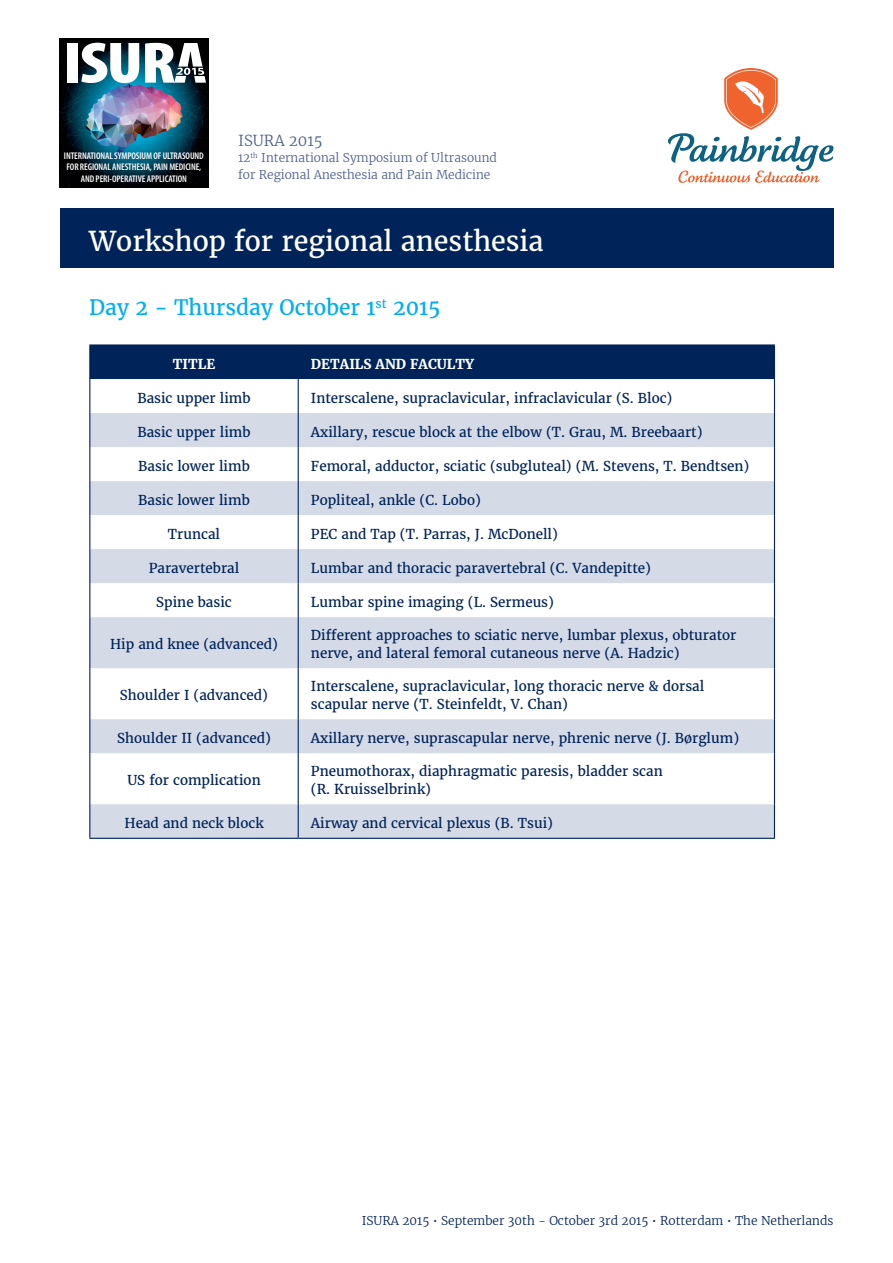
<style>
.page{position:relative;width:893px;height:1263px;background:#fff}
.page>*{position:absolute;margin:0;border:0;box-sizing:border-box;transform-origin:0 0}
.t1{font:27px "Merriweather";color:#fff}
.t2{font:21px "Merriweather";color:#00aeef}
.t3{font:300 15px "Merriweather";color:#4c608d}
.t4{font:13.5px/18px "Merriweather";color:#002359}
.t5{font:700 13.5px "Merriweather";color:#fff}
.t6{font:300 12px/16.5px "Merriweather";color:#4c608d}
.t7{font:300 12px "Merriweather";color:#002359}
.t8{font:600 condensed 9.6px/11.6px "Myriad Pro";letter-spacing:-.01em;color:#fff;text-align:center}
</style>
<div class="page">
<div style="left:60px;top:208px;width:773px;height:60px;background:#002359"></div>
<img style="left:60px;top:38px;width:148px;height:149px">
<div style="left:90px;top:346px;width:684px;height:33px;background:#002359"></div>
<svg style="left:90px;top:413px;width:684px;height:425px;fill:#d5dae7"></svg>
<hr style="left:89px;top:344px;width:209px;height:2px;background:#002359">
<hr style="left:89px;top:346px;width:1px;height:33px;background:#002359">
<hr style="left:298px;top:344px;width:477px;height:2px;background:#002359">
<hr style="left:298px;top:346px;width:1px;height:33px;background:#002359">
<hr style="left:774px;top:346px;width:1px;height:33px;background:#002359">
<hr style="left:89px;top:379px;width:1px;height:34px;background:#002359">
<hr style="left:298px;top:379px;width:1px;height:34px;background:#002359">
<hr style="left:774px;top:379px;width:1px;height:34px;background:#002359">
<hr style="left:89px;top:413px;width:1px;height:34px;background:#002359">
<hr style="left:298px;top:413px;width:1px;height:34px;background:#002359">
<hr style="left:774px;top:413px;width:1px;height:34px;background:#002359">
<hr style="left:89px;top:447px;width:1px;height:34px;background:#002359">
<hr style="left:298px;top:447px;width:1px;height:34px;background:#002359">
<hr style="left:774px;top:447px;width:1px;height:34px;background:#002359">
<hr style="left:89px;top:481px;width:1px;height:34px;background:#002359">
<hr style="left:298px;top:481px;width:1px;height:34px;background:#002359">
<hr style="left:774px;top:481px;width:1px;height:34px;background:#002359">
<hr style="left:89px;top:515px;width:1px;height:34px;background:#002359">
<hr style="left:298px;top:515px;width:1px;height:34px;background:#002359">
<hr style="left:774px;top:515px;width:1px;height:34px;background:#002359">
<hr style="left:89px;top:549px;width:1px;height:34px;background:#002359">
<hr style="left:298px;top:549px;width:1px;height:34px;background:#002359">
<hr style="left:774px;top:549px;width:1px;height:34px;background:#002359">
<hr style="left:89px;top:583px;width:1px;height:34px;background:#002359">
<hr style="left:298px;top:583px;width:1px;height:34px;background:#002359">
<hr style="left:774px;top:583px;width:1px;height:34px;background:#002359">
<hr style="left:89px;top:617px;width:1px;height:51px;background:#002359">
<hr style="left:298px;top:617px;width:1px;height:51px;background:#002359">
<hr style="left:774px;top:617px;width:1px;height:51px;background:#002359">
<hr style="left:89px;top:668px;width:1px;height:51px;background:#002359">
<hr style="left:298px;top:668px;width:1px;height:51px;background:#002359">
<hr style="left:774px;top:668px;width:1px;height:51px;background:#002359">
<hr style="left:89px;top:719px;width:1px;height:34px;background:#002359">
<hr style="left:298px;top:719px;width:1px;height:34px;background:#002359">
<hr style="left:774px;top:719px;width:1px;height:34px;background:#002359">
<hr style="left:89px;top:753px;width:1px;height:51px;background:#002359">
<hr style="left:298px;top:753px;width:1px;height:51px;background:#002359">
<hr style="left:774px;top:753px;width:1px;height:51px;background:#002359">
<hr style="left:89px;top:804px;width:1px;height:34px;background:#002359">
<hr style="left:298px;top:804px;width:1px;height:34px;background:#002359">
<hr style="left:774px;top:804px;width:1px;height:34px;background:#002359">
<hr style="left:89px;top:838px;width:209px;height:1px;background:#002359">
<hr style="left:298px;top:838px;width:477px;height:1px;background:#002359">
<svg style="left:668px;top:68px;width:165px;height:115px"></svg>
<p class="t8" style="left:64px;top:150px;width:141px">INTERNATIONAL SYMPOSIUM OF ULTRASOUND<br>FOR REGIONAL ANESTHESIA, PAIN MEDICINE,<br>AND PERI-OPERATIVE APPLICATION</p>
<p class="t3" style="left:238px;top:131px;width:86px">ISURA 2015</p>
<p class="t6" style="left:238px;top:150px;width:260px">12<sup>th</sup> International Symposium of Ultrasound for Regional Anesthesia and Pain Medicine</p>
<h1 class="t1" style="left:89px;top:225px;width:456px">Workshop for regional anesthesia</h1>
<h2 class="t2" style="left:89px;top:294px;width:353px">Day 2 - Thursday October 1<sup>st</sup> 2015</h2>
<p class="t5" style="left:173px;top:355px;width:44px">TITLE</p>
<p class="t5" style="left:311px;top:356px;width:165px">DETAILS AND FACULTY</p>
<p class="t4" style="left:137px;top:389px;width:115px">Basic upper limb</p>
<p class="t4" style="left:311px;top:389px;width:363px">Interscalene, supraclavicular, infraclavicular (S. Bloc)</p>
<p class="t4" style="left:137px;top:423px;width:115px">Basic upper limb</p>
<p class="t4" style="left:311px;top:423px;width:393px">Axillary, rescue block at the elbow (T. Grau, M. Breebaart)</p>
<p class="t4" style="left:138px;top:457px;width:113px">Basic lower limb</p>
<p class="t4" style="left:311px;top:457px;width:440px">Femoral, adductor, sciatic (subgluteal) (M. Stevens, T. Bendtsen)</p>
<p class="t4" style="left:138px;top:491px;width:113px">Basic lower limb</p>
<p class="t4" style="left:311px;top:491px;width:171px">Popliteal, ankle (C. Lobo)</p>
<p class="t4" style="left:168px;top:525px;width:54px">Truncal</p>
<p class="t4" style="left:311px;top:525px;width:248px">PEC and Tap (T. Parras, J. McDonell)</p>
<p class="t4" style="left:149px;top:559px;width:92px">Paravertebral</p>
<p class="t4" style="left:311px;top:559px;width:342px">Lumbar and thoracic paravertebral (C. Vandepitte)</p>
<p class="t4" style="left:156px;top:593px;width:77px">Spine basic</p>
<p class="t4" style="left:311px;top:593px;width:244px">Lumbar spine imaging (L. Sermeus)</p>
<p class="t4" style="left:110px;top:635px;width:169px">Hip and knee (advanced)</p>
<p class="t4" style="left:311px;top:626px;width:427px">Different approaches to sciatic nerve, lumbar plexus, obturator nerve, and lateral femoral cutaneous nerve (A. Hadzic)</p>
<p class="t4" style="left:120px;top:687px;width:150px">Shoulder I (advanced)</p>
<p class="t4" style="left:311px;top:678px;width:395px">Interscalene, supraclavicular, long thoracic nerve &amp; dorsal scapular nerve (T. Steinfeldt, V. Chan)</p>
<p class="t4" style="left:117px;top:729px;width:155px">Shoulder II (advanced)</p>
<p class="t4" style="left:311px;top:729px;width:430px">Axillary nerve, suprascapular nerve, phrenic nerve (J. Børglum)</p>
<p class="t4" style="left:127px;top:772px;width:135px">US for complication</p>
<p class="t4" style="left:311px;top:763px;width:353px">Pneumothorax, diaphragmatic paresis, bladder scan (R. Kruisselbrink)</p>
<p class="t4" style="left:125px;top:814px;width:140px">Head and neck block</p>
<p class="t4" style="left:311px;top:814px;width:243px">Airway and cervical plexus (B. Tsui)</p>
<p class="t7" style="left:362px;top:1213px;width:473px">ISURA 2015 • September 30th - October 3rd 2015 • Rotterdam • The Netherlands</p>
</div>
